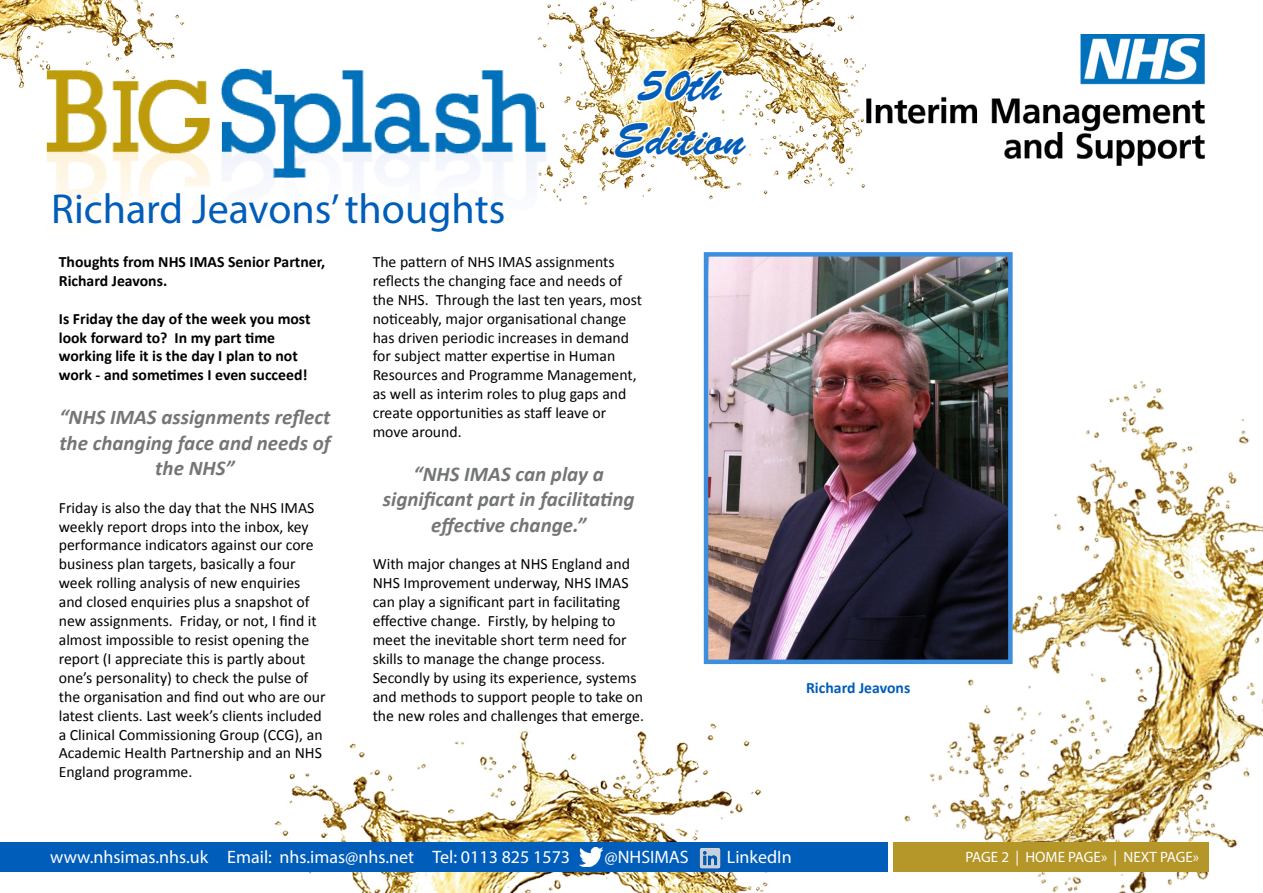
<style>
.page{position:relative;width:1263px;height:893px;background:#fff}
.page>*{position:absolute;margin:0;border:0;box-sizing:border-box;transform-origin:0 0}
.t1{font:45px/54px "Brush Script Std";color:#005db9;text-align:center}
.t2{font:42px "Myriad Pro";color:#005db9}
.t3{font:italic 700 21px/25.2px "Calibri";color:#737577;text-align:center}
.t4{font:18px "Myriad Pro";color:#fff}
.t5{font:15.75px/18.9px "Calibri";color:#000}
.t6{font:700 15.75px/18.9px "Calibri";color:#000}
.t7{font:700 15.75px "Calibri";color:#005db9}
.t8{font:15px "Myriad Pro";color:#fff}
</style>
<div class="page">
<img style="left:0;top:0;width:185px;height:89px">
<img style="left:274px;top:623px;width:500px;height:270px">
<img style="left:774px;top:380px;width:489px;height:513px">
<img style="left:537px;top:0;width:329px;height:205px">
<img style="left:45px;top:51px;width:501px;height:160px">
<svg style="left:635px;top:68px;width:90px;height:37px"></svg>
<img style="left:612px;top:120px;width:137px;height:85px">
<img style="left:866px;top:34px;width:338px;height:132px">
<div style="left:0;top:842px;width:887px;height:30px;background:#005db9"></div>
<div style="left:893px;top:842px;width:316px;height:30px;background:#b59628"></div>
<img style="left:709px;top:257px;width:299px;height:402px">
<div style="left:704px;top:252px;width:309px;height:412px;border:4px solid #3e8ede"></div>
<img style="left:579px;top:847px;width:24px;height:19px">
<img style="left:699px;top:847px;width:22px;height:22px">
<h2 class="t2" style="left:51px;top:183px;width:456px">Richard Jeavons’ thoughts</h2>
<h1 class="t1" style="left:614px;top:60px;width:132px">50th<br>Edition</h1>
<p class="t6" style="left:59px;top:252px;width:268px">Thoughts from NHS IMAS Senior Partner,<br>Richard Jeavons.</p>
<p class="t6" style="left:59px;top:309px;width:253px">Is Friday the day of the week you most look forward to? In my part time working life it is the day I plan to not work - and sometimes I even succeed!</p>
<h3 class="t3" style="left:59px;top:405px;width:273px">“NHS IMAS assignments reflect the changing face and needs of the NHS”</h3>
<p class="t5" style="left:59px;top:498px;width:268px">Friday is also the day that the NHS IMAS weekly report drops into the inbox, key performance indicators against our core business plan targets, basically a four week rolling analysis of new enquiries and closed enquiries plus a snapshot of new assignments. Friday, or not, I find it almost impossible to resist opening the report (I appreciate this is partly about one’s personality) to check the pulse of the organisation and find out who are our latest clients. Last week’s clients included a Clinical Commissioning Group (CCG), an Academic Health Partnership and an NHS England programme.</p>
<p class="t5" style="left:373px;top:252px;width:271px">The pattern of NHS IMAS assignments reflects the changing face and needs of the NHS. Through the last ten years, most noticeably, major organisational change has driven periodic increases in demand for subject matter expertise in Human Resources and Programme Management, as well as interim roles to plug gaps and create opportunities as staff leave or move around.</p>
<h3 class="t3" style="left:383px;top:462px;width:253px">“NHS IMAS can play a significant part in facilitating effective change.”</h3>
<p class="t5" style="left:373px;top:555px;width:273px">With major changes at NHS England and NHS Improvement underway, NHS IMAS can play a significant part in facilitating effective change. Firstly, by helping to meet the inevitable short term need for skills to manage the change process.<br>Secondly by using its experience, systems and methods to support people to take on the new roles and challenges that emerge.</p>
<p class="t7" style="left:806px;top:678px;width:106px">Richard Jeavons</p>
<p class="t4" style="left:50px;top:846px;width:521px">www.nhsimas.nhs.uk Email: nhs.imas@nhs.net Tel: 0113 825 1573</p>
<p class="t4" style="left:604px;top:846px;width:86px">@NHSIMAS</p>
<p class="t4" style="left:727px;top:846px;width:66px">LinkedIn</p>
<p class="t8" style="left:965px;top:847px;width:235px">PAGE 2 | HOME PAGE» | NEXT PAGE»</p>
</div>
